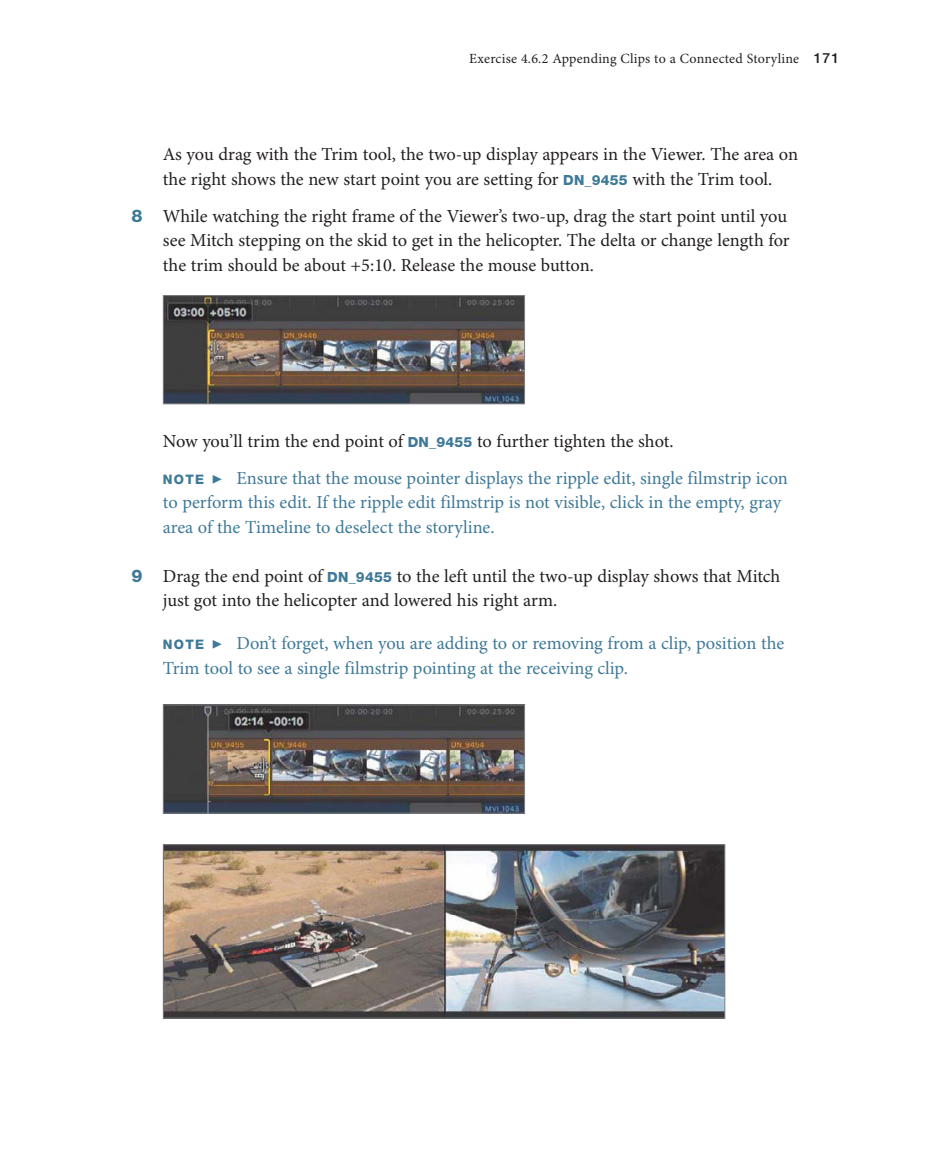
<style>
.page{position:relative;width:930px;height:1150px;background:#fff}
.page>*{position:absolute;margin:0;border:0;box-sizing:border-box;transform-origin:0 0}
.NoteText{font:18.38px/24.5px "Minion Pro";color:#3e7998}
.StepList{font:18.38px/24.5px "Minion Pro";letter-spacing:-.005em;color:#231f20}
.StepListSubtext{font:18.38px/24.5px "Minion Pro";letter-spacing:-.005em;color:#231f20}
.t1{font:14px "Minion Pro";letter-spacing:.015em;color:#231f20}
.s1{font-family:"Helvetica Neue LT Std";font-weight:500}
.s2{font-family:"Helvetica Neue LT Std";font-weight:800;font-size:14px;color:#3e7998}
.s3{font-family:"Helvetica Neue LT Std";font-weight:800;font-size:17.5px;color:#3e7998}
.s4{font-family:"Helvetica Neue LT Std";font-weight:800;font-size:13.12px}
</style>
<div class="page">
<img style="left:165px;top:297px;width:358px;height:105px">
<div style="left:163px;top:295px;width:362px;height:109px;border:1px solid #808285"></div>
<img style="left:165px;top:706px;width:358px;height:105px">
<div style="left:163px;top:704px;width:362px;height:109px;border:1px solid #808285"></div>
<img style="left:165px;top:846px;width:558px;height:170px">
<div style="left:163px;top:844px;width:562px;height:174px;border:1px solid #808285"></div>
<p class="t1" style="left:469px;top:50px;width:371px">Exercise 4.6.2 Appending Clips to a Connected Storyline <span class="s1">171</span></p>
<p class="StepListSubtext" style="left:163px;top:143px;width:636px">As you drag with the Trim tool, the two-up display appears in the Viewer. The area on the right shows the new start point you are setting for <span class="s2">DN_9455</span> with the Trim tool.</p>
<p class="StepList" style="left:163px;top:204px;width:628px;text-indent:-32px"><span class="s3">8</span> While watching the right frame of the Viewer’s two-up, drag the start point until you see Mitch stepping on the skid to get in the helicopter. The delta or change length for the trim should be about +5:10. Release the mouse button.</p>
<p class="StepListSubtext" style="left:163px;top:430px;width:512px">Now you’ll trim the end point of <span class="s2">DN_9455</span> to further tighten the shot.</p>
<p class="NoteText" style="left:163px;top:466px;width:626px"><span class="s4">NOTE</span> ▶ Ensure that the mouse pointer displays the ripple edit, single filmstrip icon to perform this edit. If the ripple edit filmstrip is not visible, click in the empty, gray area of the Timeline to deselect the storyline.</p>
<p class="StepList" style="left:163px;top:564px;width:619px;text-indent:-32px"><span class="s3">9</span> Drag the end point of <span class="s2">DN_9455</span> to the left until the two-up display shows that Mitch just got into the helicopter and lowered his right arm.</p>
<p class="NoteText" style="left:163px;top:632px;width:622px"><span class="s4">NOTE</span> ▶ Don’t forget, when you are adding to or removing from a clip, position the<br>Trim tool to see a single filmstrip pointing at the receiving clip.</p>
</div>
